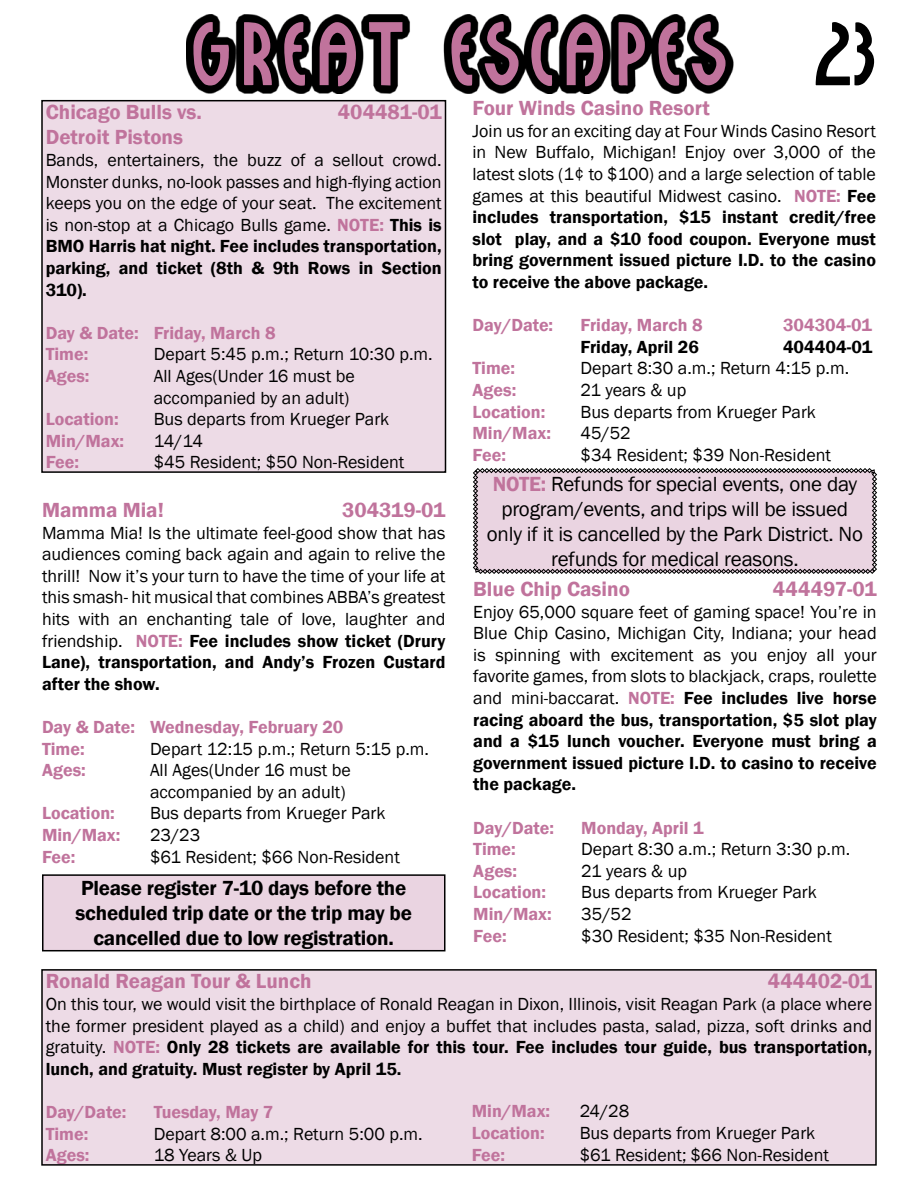
<style>
.page{position:relative;width:918px;height:1188px;background:#fff}
.page>*{position:absolute;margin:0;border:0;box-sizing:border-box;transform-origin:0 0}
.t1{font:90px "Sceptre";letter-spacing:.09em;color:#c0739c}
.t2{font:21px/25.2px "Franklin Gothic";letter-spacing:-.01em;color:#000;text-align:center}
.t3{font:600 21px "Franklin Gothic";color:#c0739c}
.t4{font:600 21px/25.2px "Franklin Gothic";letter-spacing:-.01em;color:#000;text-align:center}
.t5{font:18px/21.6px "Franklin Gothic";color:#000;text-align:justify}
.t6{font:600 18px/21.6px "Franklin Gothic";color:#c0739c}
.t7{font:600 18px "Franklin Gothic";color:#000}
.s1{color:#000}
.s2{font-weight:600;color:#c0739c}
.s3{font-weight:600}
</style>
<div class="page">
<svg style="left:186px;top:14px;width:548px;height:80px;fill:#000"></svg>
<svg style="left:473px;top:468px;width:404px;height:106px;background:#ddc8d4"></svg>
<div style="left:42px;top:101px;width:404px;height:371px;background:#eddbe6"></div>
<div style="left:41px;top:100px;width:405px;height:373px;border:2px solid #000"></div>
<div style="left:42px;top:970px;width:834px;height:195px;background:#eddbe6"></div>
<div style="left:41px;top:969px;width:836px;height:197px;border:2px solid #000"></div>
<div style="left:43px;top:875px;width:402px;height:76px;background:#ead4e1"></div>
<div style="left:42px;top:874px;width:404px;height:77px;border:2px solid #000"></div>
<h1 class="t1" style="left:190px;top:7px;width:687px">GREAT ESCAPES <span class="s1">23</span></h1>
<p class="t3" style="left:46px;top:99px;width:158px">Chicago Bulls vs.</p>
<p class="t3" style="left:338px;top:99px;width:105px">404481-01</p>
<p class="t3" style="left:46px;top:124px;width:139px">Detroit Pistons</p>
<p class="t5" style="left:46px;top:150px;width:398px">Bands, entertainers, the buzz of a sellout crowd.<br>Monster dunks, no-look passes and high-flying action keeps you on the edge of your seat. The excitement is non-stop at a Chicago Bulls game. <span class="s2">NOTE:</span> <span class="s3">This is BMO Harris hat night. Fee includes transportation, parking, and ticket (8th &amp; 9th Rows in Section 310).</span></p>
<p class="t6" style="left:46px;top:322px;width:232px">Day &amp; Date: Friday, March 8<br>Time:</p>
<p class="t5" style="left:154px;top:344px;width:281px">Depart 5:45 p.m.; Return 10:30 p.m.</p>
<p class="t6" style="left:46px;top:365px;width:45px">Ages:</p>
<p class="t5" style="left:154px;top:366px;width:203px">All Ages(Under 16 must be accompanied by an adult)</p>
<p class="t6" style="left:46px;top:409px;width:74px">Location:</p>
<p class="t5" style="left:154px;top:409px;width:237px">Bus departs from Krueger Park</p>
<p class="t6" style="left:46px;top:430px;width:80px">Min/Max:</p>
<p class="t5" style="left:154px;top:430px;width:51px">14/14</p>
<p class="t6" style="left:46px;top:452px;width:35px">Fee:</p>
<p class="t5" style="left:154px;top:452px;width:252px">$45 Resident; $50 Non-Resident</p>
<p class="t3" style="left:42px;top:497px;width:123px">Mamma Mia!</p>
<p class="t3" style="left:342px;top:497px;width:105px">304319-01</p>
<p class="t5" style="left:42px;top:522px;width:405px">Mamma Mia! Is the ultimate feel-good show that has audiences coming back again and again to relive the thrill! Now it’s your turn to have the time of your life at this smash- hit musical that combines ABBA’s greatest hits with an enchanting tale of love, laughter and friendship. <span class="s2">NOTE:</span> <span class="s3">Fee includes show ticket (Drury Lane), transportation, and Andy’s Frozen Custard after the show.</span></p>
<p class="t6" style="left:42px;top:716px;width:303px">Day &amp; Date: Wednesday, February 20<br>Time:</p>
<p class="t5" style="left:150px;top:738px;width:281px">Depart 12:15 p.m.; Return 5:15 p.m.</p>
<p class="t6" style="left:42px;top:760px;width:45px">Ages:</p>
<p class="t5" style="left:150px;top:760px;width:203px">All Ages(Under 16 must be accompanied by an adult)</p>
<p class="t6" style="left:42px;top:803px;width:74px">Location:</p>
<p class="t5" style="left:150px;top:803px;width:237px">Bus departs from Krueger Park</p>
<p class="t6" style="left:42px;top:824px;width:80px">Min/Max:</p>
<p class="t5" style="left:150px;top:825px;width:52px">23/23</p>
<p class="t6" style="left:42px;top:846px;width:35px">Fee:</p>
<p class="t5" style="left:150px;top:846px;width:251px">$61 Resident; $66 Non-Resident</p>
<p class="t4" style="left:75px;top:876px;width:338px">Please register 7-10 days before the scheduled trip date or the trip may be cancelled due to low registration.</p>
<p class="t3" style="left:472px;top:95px;width:239px">Four Winds Casino Resort</p>
<p class="t5" style="left:472px;top:120px;width:405px">Join us for an exciting day at Four Winds Casino Resort in New Buffalo, Michigan! Enjoy over 3,000 of the latest slots (1¢ to $100) and a large selection of table games at this beautiful Midwest casino. <span class="s2">NOTE:</span> <span class="s3">Fee includes transportation, $15 instant credit/free slot play, and a $10 food coupon. Everyone must bring government issued picture I.D. to the casino to receive the above package.</span></p>
<p class="t6" style="left:472px;top:315px;width:82px">Day/Date:</p>
<p class="t6" style="left:580px;top:315px;width:124px">Friday, March 8</p>
<p class="t6" style="left:783px;top:315px;width:91px">304304-01</p>
<p class="t7" style="left:580px;top:336px;width:120px">Friday, April 26</p>
<p class="t7" style="left:783px;top:336px;width:91px">404404-01</p>
<p class="t6" style="left:472px;top:358px;width:44px">Time:</p>
<p class="t5" style="left:580px;top:358px;width:270px">Depart 8:30 a.m.; Return 4:15 p.m.</p>
<p class="t6" style="left:472px;top:379px;width:45px">Ages:</p>
<p class="t5" style="left:580px;top:380px;width:107px">21 years &amp; up</p>
<p class="t6" style="left:472px;top:401px;width:74px">Location:</p>
<p class="t5" style="left:580px;top:401px;width:237px">Bus departs from Krueger Park</p>
<p class="t6" style="left:472px;top:423px;width:80px">Min/Max:</p>
<p class="t5" style="left:580px;top:423px;width:52px">45/52</p>
<p class="t6" style="left:472px;top:444px;width:35px">Fee:</p>
<p class="t5" style="left:580px;top:444px;width:252px">$34 Resident; $39 Non-Resident</p>
<p class="t2" style="left:487px;top:471px;width:378px"><span class="s2">NOTE:</span> Refunds for special events, one day program/events, and trips will be issued only if it is cancelled by the Park District. No refunds for medical reasons.</p>
<p class="t3" style="left:473px;top:576px;width:158px">Blue Chip Casino</p>
<p class="t3" style="left:773px;top:576px;width:105px">444497-01</p>
<p class="t5" style="left:473px;top:601px;width:405px">Enjoy 65,000 square feet of gaming space! You’re in Blue Chip Casino, Michigan City, Indiana; your head is spinning with excitement as you enjoy all your favorite games, from slots to blackjack, craps, roulette and mini-baccarat. <span class="s2">NOTE:</span> <span class="s3">Fee includes live horse racing aboard the bus, transportation, $5 slot play and a $15 lunch voucher. Everyone must bring a government issued picture I.D. to casino to receive the package.</span></p>
<p class="t6" style="left:473px;top:817px;width:82px">Day/Date:</p>
<p class="t6" style="left:581px;top:817px;width:124px">Monday, April 1</p>
<p class="t6" style="left:473px;top:839px;width:44px">Time:</p>
<p class="t5" style="left:581px;top:839px;width:270px">Depart 8:30 a.m.; Return 3:30 p.m.</p>
<p class="t6" style="left:473px;top:860px;width:45px">Ages:</p>
<p class="t5" style="left:581px;top:860px;width:107px">21 years &amp; up</p>
<p class="t6" style="left:473px;top:882px;width:74px">Location:</p>
<p class="t5" style="left:581px;top:882px;width:237px">Bus departs from Krueger Park</p>
<p class="t6" style="left:473px;top:903px;width:80px">Min/Max:</p>
<p class="t5" style="left:581px;top:903px;width:52px">35/52</p>
<p class="t6" style="left:473px;top:925px;width:35px">Fee:</p>
<p class="t5" style="left:581px;top:925px;width:252px">$30 Resident; $35 Non-Resident</p>
<p class="t3" style="left:46px;top:968px;width:267px">Ronald Reagan Tour &amp; Lunch</p>
<p class="t3" style="left:768px;top:968px;width:106px">444402-01</p>
<p class="t5" style="left:46px;top:994px;width:828px">On this tour, we would visit the birthplace of Ronald Reagan in Dixon, Illinois, visit Reagan Park (a place where the former president played as a child) and enjoy a buffet that includes pasta, salad, pizza, soft drinks and gratuity. <span class="s2">NOTE:</span> <span class="s3">Only 28 tickets are available for this tour. Fee includes tour guide, bus transportation, lunch, and gratuity. Must register by April 15.</span></p>
<p class="t6" style="left:46px;top:1101px;width:82px">Day/Date:</p>
<p class="t6" style="left:154px;top:1101px;width:121px">Tuesday, May 7</p>
<p class="t6" style="left:46px;top:1123px;width:44px">Time:</p>
<p class="t5" style="left:154px;top:1123px;width:270px">Depart 8:00 a.m.; Return 5:00 p.m.</p>
<p class="t6" style="left:46px;top:1145px;width:45px">Ages:</p>
<p class="t5" style="left:154px;top:1145px;width:110px">18 Years &amp; Up</p>
<p class="t6" style="left:472px;top:1101px;width:80px">Min/Max:</p>
<p class="t5" style="left:580px;top:1101px;width:51px">24/28</p>
<p class="t6" style="left:472px;top:1123px;width:74px">Location:</p>
<p class="t5" style="left:580px;top:1123px;width:237px">Bus departs from Krueger Park</p>
<p class="t6" style="left:472px;top:1144px;width:35px">Fee:</p>
<p class="t5" style="left:580px;top:1144px;width:251px">$61 Resident; $66 Non-Resident</p>
</div>
